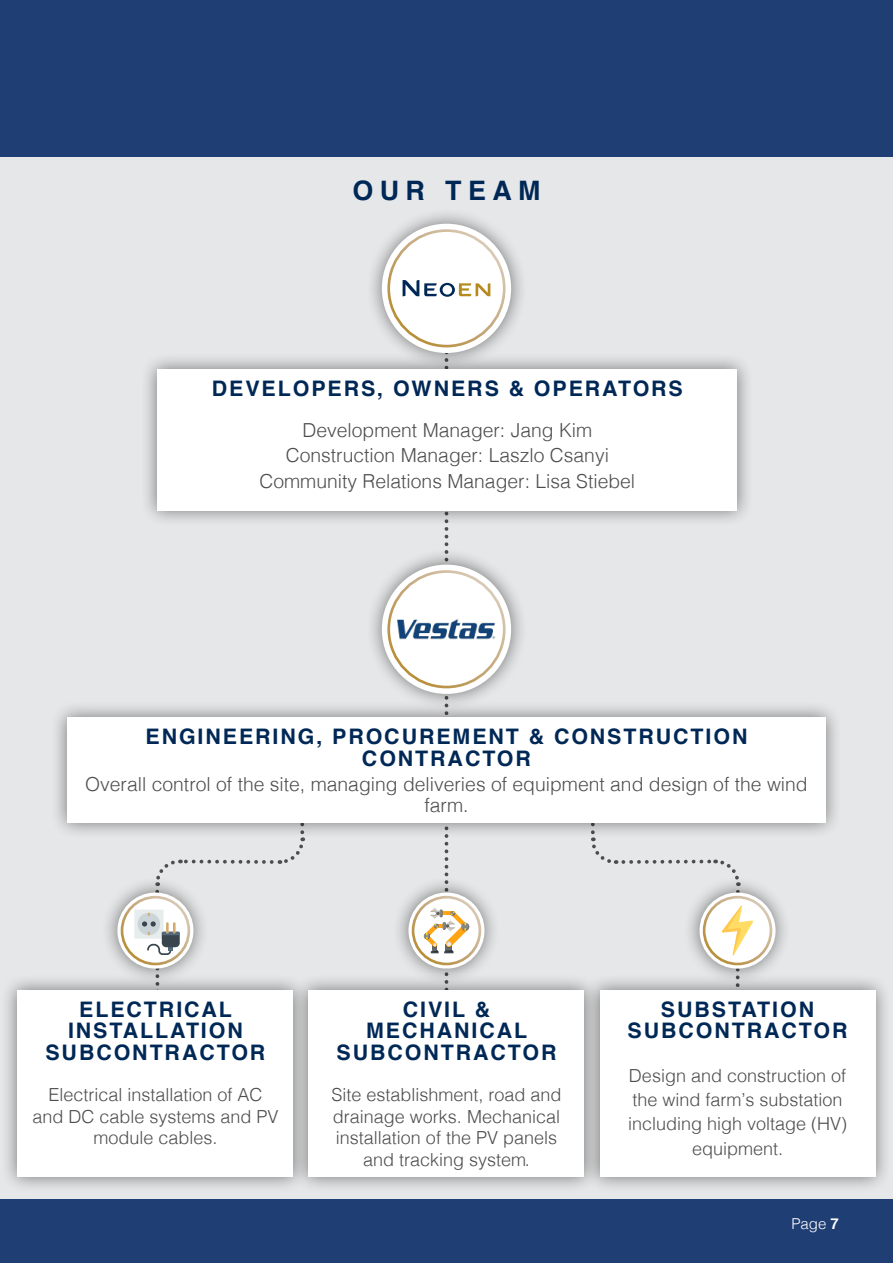
<style>
.page{position:relative;width:893px;height:1263px;background:#fff}
.page>*{position:absolute;margin:0;border:0;box-sizing:border-box;transform-origin:0 0}
.t1{font:700 26.85px "Helvetica";letter-spacing:.24em;color:#002856}
.t2{font:700 21.45px/21.5px "Helvetica";letter-spacing:.09em;color:#002856;text-align:center}
.t3{font:300 19.35px/25.5px "Helvetica";color:#4d4d4f;text-align:center}
.t4{font:300 18px/21.6px "Helvetica";color:#4d4d4f;text-align:center}
.t5{font:300 15px "Helvetica";color:#fff}
.s1{font-weight:700}
</style>
<div class="page">
<div style="left:0;top:133px;width:893px;height:1094px;background:#e6e7e8"></div>
<svg style="left:591px;top:839px;width:147px;height:37px"></svg>
<svg style="left:157px;top:839px;width:148px;height:37px"></svg>
<div style="left:141px;top:352px;width:613px;height:176px;background:#000;opacity:.5"></div>
<div style="left:158px;top:369px;width:579px;height:141px;background:#fff"></div>
<div style="left:51px;top:701px;width:792px;height:138px;background:#000;opacity:.5"></div>
<div style="left:67px;top:718px;width:758px;height:105px;background:#fff"></div>
<div style="left:292px;top:973px;width:309px;height:220px;background:#000;opacity:.5"></div>
<div style="left:309px;top:990px;width:275px;height:186px;background:#fff"></div>
<div style="left:1px;top:973px;width:309px;height:220px;background:#000;opacity:.5"></div>
<div style="left:18px;top:990px;width:275px;height:186px;background:#fff"></div>
<div style="left:583px;top:973px;width:309px;height:220px;background:#000;opacity:.5"></div>
<div style="left:600px;top:990px;width:275px;height:186px;background:#fff"></div>
<div style="left:365px;top:207px;width:163px;height:163px;background:#000;opacity:.5"></div>
<svg style="left:382px;top:224px;width:129px;height:129px;background:#f5f1ea"></svg>
<div style="left:389px;top:231px;width:115px;height:115px;background:#fff;border-radius:50%"></div>
<svg style="left:403px;top:280px;width:87px;height:17px"></svg>
<div style="left:387px;top:229px;width:119px;height:118px;border:3px solid #fff;border-radius:50%"></div>
<div style="left:392px;top:876px;width:109px;height:109px;background:#000;opacity:.5"></div>
<svg style="left:408px;top:892px;width:76px;height:76px"></svg>
<svg style="left:413px;top:897px;width:67px;height:67px"></svg>
<svg style="left:424px;top:338px;width:46px;height:652px"></svg>
<div style="left:412px;top:896px;width:69px;height:69px;border:3px solid #fff;border-radius:50%"></div>
<div style="left:101px;top:876px;width:109px;height:109px;background:#000;opacity:.5"></div>
<svg style="left:117px;top:892px;width:76px;height:76px"></svg>
<svg style="left:122px;top:897px;width:67px;height:67px"></svg>
<svg style="left:134px;top:892px;width:46px;height:98px"></svg>
<div style="left:121px;top:896px;width:69px;height:69px;border:3px solid #fff;border-radius:50%"></div>
<div style="left:683px;top:876px;width:109px;height:109px;background:#000;opacity:.5"></div>
<svg style="left:699px;top:892px;width:77px;height:76px"></svg>
<div style="left:704px;top:897px;width:67px;height:67px;background:#fff;border-radius:50%"></div>
<svg style="left:722px;top:892px;width:31px;height:98px"></svg>
<div style="left:703px;top:896px;width:69px;height:69px;border:3px solid #fff;border-radius:50%"></div>
<div style="left:365px;top:548px;width:163px;height:162px;background:#000;opacity:.5"></div>
<svg style="left:382px;top:565px;width:129px;height:129px;background:#f6f3ec"></svg>
<div style="left:389px;top:571px;width:115px;height:116px;background:#fff;border-radius:50%"></div>
<img style="left:398px;top:619px;width:97px;height:20px">
<div style="left:387px;top:570px;width:119px;height:118px;border:3px solid #fff;border-radius:50%"></div>
<div style="left:0;top:1199px;width:893px;height:64px;background:#1f3e74"></div>
<div style="left:0;top:0;width:893px;height:156px;background:#1f3e74"></div>
<h1 class="t1" style="left:352px;top:169px;width:190px">OUR TEAM</h1>
<p class="t2" style="left:212px;top:378px;width:472px">DEVELOPERS, OWNERS &amp; OPERATORS</p>
<p class="t3" style="left:259px;top:415px;width:377px">Development Manager: Jang Kim<br>Construction Manager: Laszlo Csanyi<br>Community Relations Manager: Lisa Stiebel</p>
<p class="t2" style="left:146px;top:726px;width:603px">ENGINEERING, PROCUREMENT &amp; CONSTRUCTION<br>CONTRACTOR</p>
<p class="t3" style="left:85px;top:772px;width:724px;line-height:20.9px">Overall control of the site, managing deliveries of equipment and design of the wind farm.</p>
<p class="t2" style="left:45px;top:999px;width:221px">ELECTRICAL<br>INSTALLATION<br>SUBCONTRACTOR</p>
<p class="t4" style="left:32px;top:1082px;width:248px">Electrical installation of AC and DC cable systems and PV module cables.</p>
<p class="t2" style="left:336px;top:999px;width:221px">CIVIL &amp;<br>MECHANICAL<br>SUBCONTRACTOR</p>
<p class="t4" style="left:331px;top:1082px;width:232px">Site establishment, road and drainage works. Mechanical installation of the PV panels and tracking system.</p>
<p class="t2" style="left:628px;top:999px;width:221px">SUBSTATION<br>SUBCONTRACTOR</p>
<p class="t4" style="left:628px;top:1062px;width:221px;line-height:24.2px">Design and construction of the wind farm’s substation including high voltage (HV) equipment.</p>
<p class="t5" style="left:791px;top:1210px;width:49px">Page <span class="s1">7</span></p>
</div>
